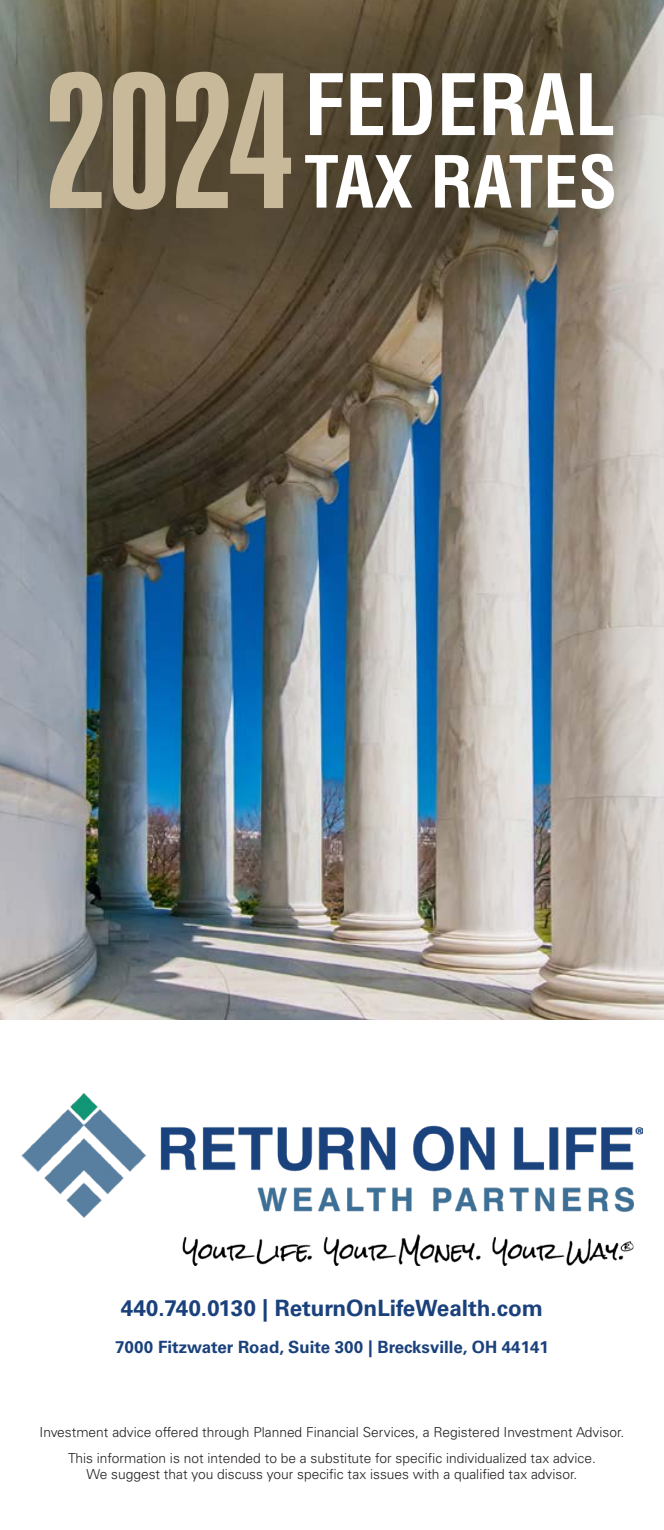
<style>
.page{position:relative;width:664px;height:1530px;background:#fff}
.page>*{position:absolute;margin:0;border:0;box-sizing:border-box;transform-origin:0 0}
.t1{font:189.5px "Helvetica LT Std Ultra Comp";color:#c8b99a}
.t2{font:700 condensed 82.5px "Helvetica LT Std";color:#fff}
.t3{font:700 condensed 70px "Helvetica LT Std";color:#fff}
.t4{font:700 22.5px "Univers LT Std";color:#1a417c}
.t5{font:700 17px "Univers LT Std";color:#1a417c}
.t6{font:300 13.75px/26px "Univers LT Std";color:#231f20;text-align:center}
</style>
<div class="page">
<img style="left:0;top:0;width:664px;height:1020px">
<img style="left:21px;top:1093px;width:622px;height:172px">
<h1 class="t1" style="left:45px;top:33px;width:249px">2024</h1>
<h2 class="t2" style="left:304px;top:53px;width:313px">FEDERAL</h2>
<h3 class="t3" style="left:304px;top:138px;width:315px">TAX RATES</h3>
<h3 class="t4" style="left:121px;top:1295px;width:424px">440.740.0130 | ReturnOnLifeWealth.com</h3>
<p class="t5" style="left:115px;top:1337px;width:435px">7000 Fitzwater Road, Suite 300 | Brecksville, OH 44141</p>
<p class="t6" style="left:40px;top:1419px;width:586px">Investment advice offered through Planned Financial Services, a Registered Investment Advisor.<br>This information is not intended to be a substitute for specific individualized tax advice.</p>
<p class="t6" style="left:87px;top:1461px;width:492px">We suggest that you discuss your specific tax issues with a qualified tax advisor.</p>
</div>
